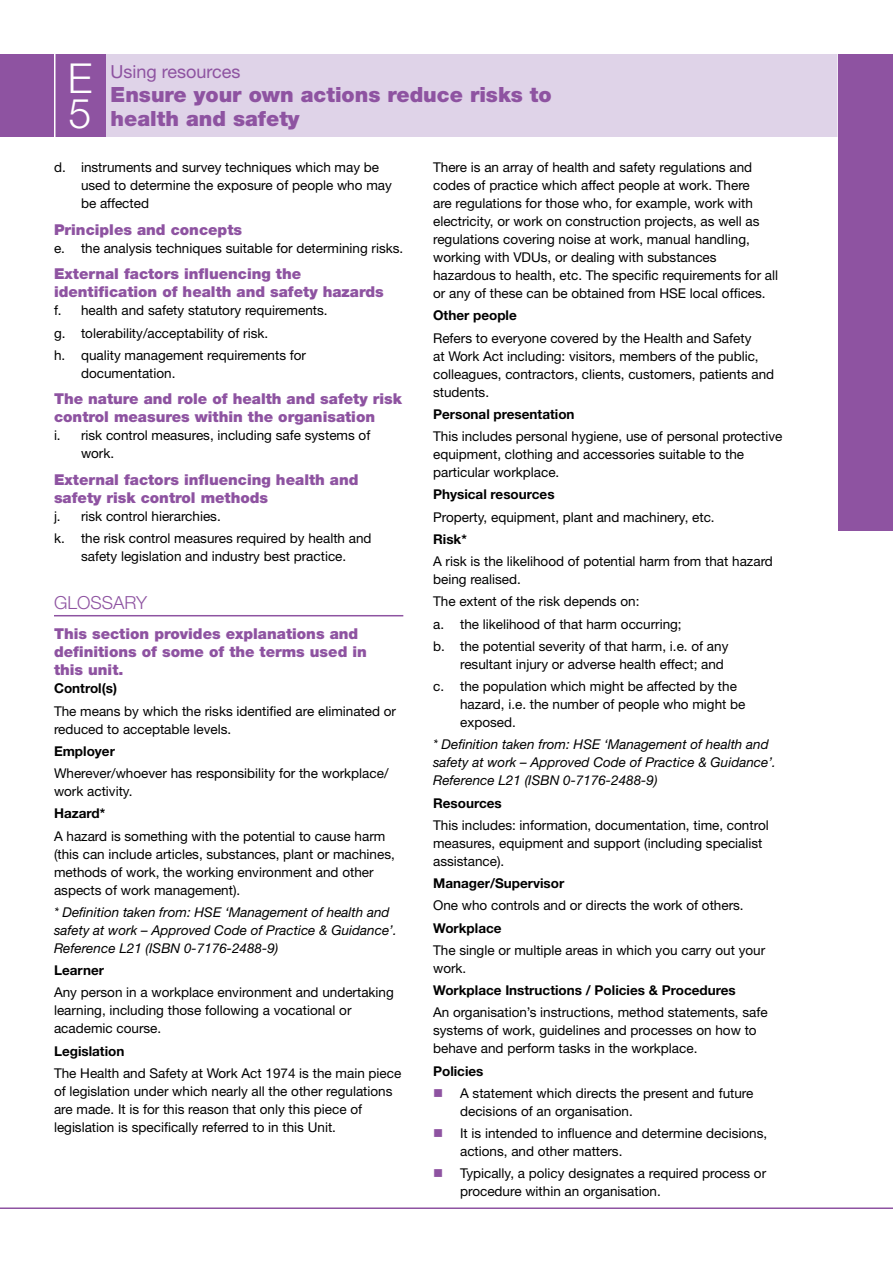
<style>
.page{position:relative;width:893px;height:1263px;background:#fff}
.page>*{position:absolute;margin:0;border:0;box-sizing:border-box;transform-origin:0 0}
.t1{font:300 41.4px/35.1px "Helvetica Neue";color:#fff}
.t2{font:900 21px/24px "Helvetica Neue";color:#8e53a1}
.t3{font:18px "Helvetica Neue";color:#8e53a1}
.t4{font:300 18px "Helvetica Neue";color:#8e53a1}
.t5{font:900 15px/18px "Helvetica Neue";color:#8e53a1}
.t6{font:13.5px/18px "Helvetica Neue";color:#000}
.t7{font:italic 13.5px/18px "Helvetica Neue";color:#000}
.t8{font:700 13.5px "Helvetica Neue";color:#000}
</style>
<div class="page">
<hr style="left:0;top:1207px;width:893px;height:2px;background:#8e53a1">
<div style="left:55px;top:54px;width:838px;height:82px;background:#dfd3e8"></div>
<div style="left:0;top:54px;width:105px;height:82px;background:#8e53a1"></div>
<hr style="left:54px;top:53px;width:2px;height:85px;background:#fff">
<hr style="left:837px;top:53px;width:2px;height:85px;background:#fff">
<div style="left:839px;top:54px;width:54px;height:476px;background:#8e53a1"></div>
<hr style="left:54px;top:615px;width:349px;height:1px;background:#8e53a1">
<h1 class="t1" style="left:68px;top:59px;width:26px">E<br>5</h1>
<p class="t6" style="left:81px;top:158px;width:312px;text-indent:-27px">d. instruments and survey techniques which may be used to determine the exposure of people who may be affected</p>
<p class="t5" style="left:54px;top:220px;width:190px">Principles and concepts</p>
<p class="t6" style="left:54px;top:239px;width:351px">e. the analysis techniques suitable for determining risks.</p>
<p class="t5" style="left:54px;top:265px;width:331px">External factors influencing the identification of health and safety hazards</p>
<p class="t6" style="left:54px;top:299px;width:275px;line-height:22.2px">f. health and safety statutory requirements. g. tolerability/acceptability of risk.<br>h. quality management requirements for</p>
<p class="t6" style="left:81px;top:364px;width:96px">documentation.</p>
<p class="t5" style="left:54px;top:390px;width:349px">The nature and role of health and safety risk control measures within the organisation</p>
<p class="t6" style="left:81px;top:426px;width:291px;text-indent:-27px">i. risk control measures, including safe systems of work.</p>
<p class="t5" style="left:54px;top:470px;width:306px">External factors influencing health and safety risk control methods</p>
<p class="t6" style="left:54px;top:505px;width:319px;line-height:22.2px">j. risk control hierarchies.<br>k. the risk control measures required by health and</p>
<p class="t6" style="left:81px;top:547px;width:267px">safety legislation and industry best practice.</p>
<h3 class="t4" style="left:54px;top:591px;width:49px">GLOSSARY</h3>
<p class="t5" style="left:54px;top:625px;width:314px">This section provides explanations and definitions of some of the terms used in this unit.</p>
<p class="t8" style="left:54px;top:680px;width:64px">Control(s)</p>
<p class="t6" style="left:54px;top:702px;width:344px">The means by which the risks identified are eliminated or reduced to acceptable levels.</p>
<p class="t8" style="left:54px;top:743px;width:62px">Employer</p>
<p class="t6" style="left:54px;top:764px;width:336px">Wherever/whoever has responsibility for the workplace/ work activity.</p>
<p class="t8" style="left:54px;top:805px;width:53px">Hazard*</p>
<p class="t6" style="left:54px;top:826px;width:342px">A hazard is something with the potential to cause harm (this can include articles, substances, plant or machines, methods of work, the working environment and other aspects of work management).</p>
<p class="t7" style="left:54px;top:903px;width:344px">* Definition taken from: HSE ‘Management of health and safety at work – Approved Code of Practice &amp; Guidance’.<br>Reference L21 (ISBN 0-7176-2488-9)</p>
<p class="t8" style="left:54px;top:962px;width:52px">Learner</p>
<p class="t6" style="left:54px;top:983px;width:341px">Any person in a workplace environment and undertaking learning, including those following a vocational or academic course.</p>
<p class="t8" style="left:54px;top:1042px;width:72px">Legislation</p>
<p class="t6" style="left:54px;top:1064px;width:349px">The Health and Safety at Work Act 1974 is the main piece of legislation under which nearly all the other regulations are made. It is for this reason that only this piece of legislation is specifically referred to in this Unit.</p>
<h3 class="t3" style="left:111px;top:61px;width:132px">Using resources</h3>
<h2 class="t2" style="left:111px;top:82px;width:443px">Ensure your own actions reduce risks to health and safety</h2>
<p class="t6" style="left:433px;top:158px;width:347px">There is an array of health and safety regulations and codes of practice which affect people at work. There<br>are regulations for those who, for example, work with electricity, or work on construction projects, as well as regulations covering noise at work, manual handling, working with VDUs, or dealing with substances hazardous to health, etc. The specific requirements for all or any of these can be obtained from HSE local offices.</p>
<p class="t8" style="left:433px;top:307px;width:85px">Other people</p>
<p class="t6" style="left:433px;top:329px;width:343px">Refers to everyone covered by the Health and Safety<br>at Work Act including: visitors, members of the public, colleagues, contractors, clients, customers, patients and students.</p>
<p class="t8" style="left:433px;top:406px;width:143px">Personal presentation</p>
<p class="t6" style="left:433px;top:427px;width:351px">This includes personal hygiene, use of personal protective equipment, clothing and accessories suitable to the particular workplace.</p>
<p class="t8" style="left:433px;top:486px;width:123px">Physical resources</p>
<p class="t6" style="left:433px;top:508px;width:283px">Property, equipment, plant and machinery, etc.</p>
<p class="t8" style="left:433px;top:531px;width:35px">Risk*</p>
<p class="t6" style="left:433px;top:552px;width:341px">A risk is the likelihood of potential harm from that hazard being realised.</p>
<p class="t6" style="left:433px;top:590px;width:297px;line-height:22.2px">The extent of the risk depends on:<br>a. the likelihood of that harm occurring;<br>b. the potential severity of that harm, i.e. of any</p>
<p class="t6" style="left:433px;top:653px;width:305px;line-height:22.2px;text-indent:27px">resultant injury or adverse health effect; and c. the population which might be affected by the</p>
<p class="t6" style="left:460px;top:695px;width:287px">hazard, i.e. the number of people who might be exposed.</p>
<p class="t7" style="left:433px;top:735px;width:344px">* Definition taken from: HSE ‘Management of health and safety at work – Approved Code of Practice &amp; Guidance’.<br>Reference L21 (ISBN 0-7176-2488-9)</p>
<p class="t8" style="left:433px;top:794px;width:70px">Resources</p>
<p class="t6" style="left:433px;top:816px;width:337px">This includes: information, documentation, time, control measures, equipment and support (including specialist assistance).</p>
<p class="t8" style="left:433px;top:875px;width:133px">Manager/Supervisor</p>
<p class="t6" style="left:433px;top:896px;width:312px">One who controls and or directs the work of others.</p>
<p class="t8" style="left:433px;top:919px;width:70px">Workplace</p>
<p class="t6" style="left:433px;top:941px;width:334px">The single or multiple areas in which you carry out your work.</p>
<p class="t8" style="left:433px;top:982px;width:304px">Workplace Instructions / Policies &amp; Procedures</p>
<p class="t6" style="left:433px;top:1003px;width:336px">An organisation’s instructions, method statements, safe systems of work, guidelines and processes on how to behave and perform tasks in the workplace.</p>
<p class="t8" style="left:433px;top:1062px;width:52px">Policies</p>
<p class="t6" style="left:460px;top:1084px;width:295px">A statement which directs the present and future decisions of an organisation.</p>
<p class="t6" style="left:460px;top:1124px;width:309px">It is intended to influence and determine decisions, actions, and other matters.</p>
<p class="t6" style="left:460px;top:1164px;width:308px">Typically, a policy designates a required process or procedure within an organisation.</p>
</div>
